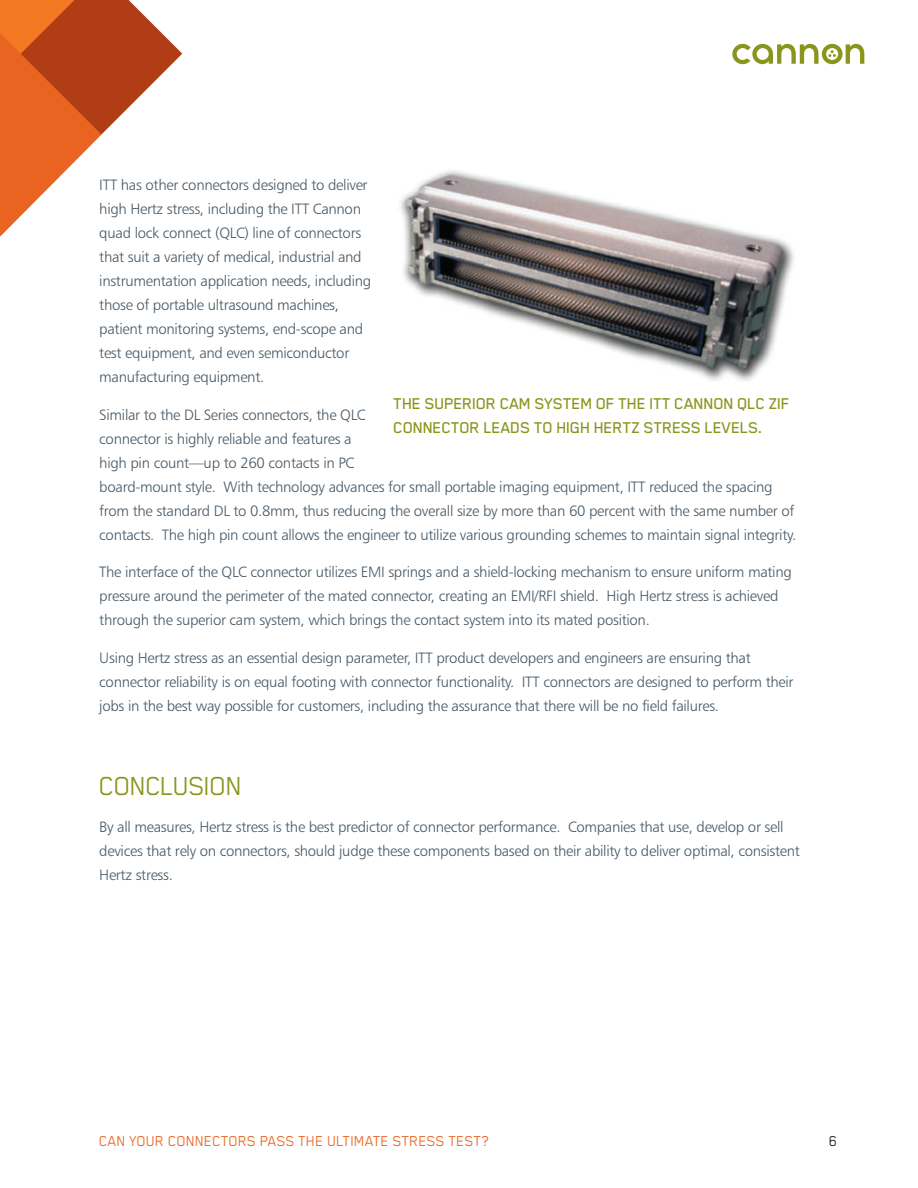
<style>
.page{position:relative;width:918px;height:1188px;background:#fff}
.page>*{position:absolute;margin:0;border:0;box-sizing:border-box;transform-origin:0 0}
.t1{font:30px "Blender Pro";letter-spacing:-.03em;color:#8a951c}
.t2{font:500 18px/24px "Blender Pro";letter-spacing:-.02em;color:#8a951c}
.t3{font:16.5px "Blender Pro";color:#ea6421}
.t4{font:16.5px "Blender Pro";color:#231f20}
.t5{font:15px/24px "Humanist 777 BT Light B";letter-spacing:-.02em;color:#475865}
</style>
<div class="page">
<svg style="left:0;top:0;width:182px;height:237px"></svg>
<svg style="left:732px;top:44px;width:132px;height:20px"></svg>
<img style="left:400px;top:170px;width:394px;height:211px">
<p class="t5" style="left:99px;top:174px;width:274px">ITT has other connectors designed to deliver high Hertz stress, including the ITT Cannon quad lock connect (QLC) line of connectors that suit a variety of medical, industrial and instrumentation application needs, including those of portable ultrasound machines, patient monitoring systems, end-scope and test equipment, and even semiconductor manufacturing equipment.</p>
<p class="t5" style="left:99px;top:404px;width:699px">Similar to the DL Series connectors, the QLC<br>connector is highly reliable and features a<br>high pin count—up to 260 contacts in PC<br>board-mount style. With technology advances for small portable imaging equipment, ITT reduced the spacing from the standard DL to 0.8mm, thus reducing the overall size by more than 60 percent with the same number of contacts. The high pin count allows the engineer to utilize various grounding schemes to maintain signal integrity.</p>
<p class="t5" style="left:99px;top:561px;width:694px">The interface of the QLC connector utilizes EMI springs and a shield-locking mechanism to ensure uniform mating pressure around the perimeter of the mated connector, creating an EMI/RFI shield. High Hertz stress is achieved through the superior cam system, which brings the contact system into its mated position.</p>
<p class="t5" style="left:99px;top:647px;width:696px">Using Hertz stress as an essential design parameter, ITT product developers and engineers are ensuring that connector reliability is on equal footing with connector functionality. ITT connectors are designed to perform their jobs in the best way possible for customers, including the assurance that there will be no field failures.</p>
<p class="t2" style="left:394px;top:393px;width:398px">THE SUPERIOR CAM SYSTEM OF THE ITT CANNON QLC ZIF<br>CONNECTOR LEADS TO HIGH HERTZ STRESS LEVELS.</p>
<h1 class="t1" style="left:99px;top:777px;width:145px">CONCLUSION</h1>
<p class="t5" style="left:99px;top:816px;width:702px">By all measures, Hertz stress is the best predictor of connector performance. Companies that use, develop or sell devices that rely on connectors, should judge these components based on their ability to deliver optimal, consistent<br>Hertz stress.</p>
<p class="t3" style="left:99px;top:1136px;width:391px">CAN YOUR CONNECTORS PASS THE ULTIMATE STRESS TEST?</p>
<p class="t4" style="left:829px;top:1136px;width:10px">6</p>
</div>
